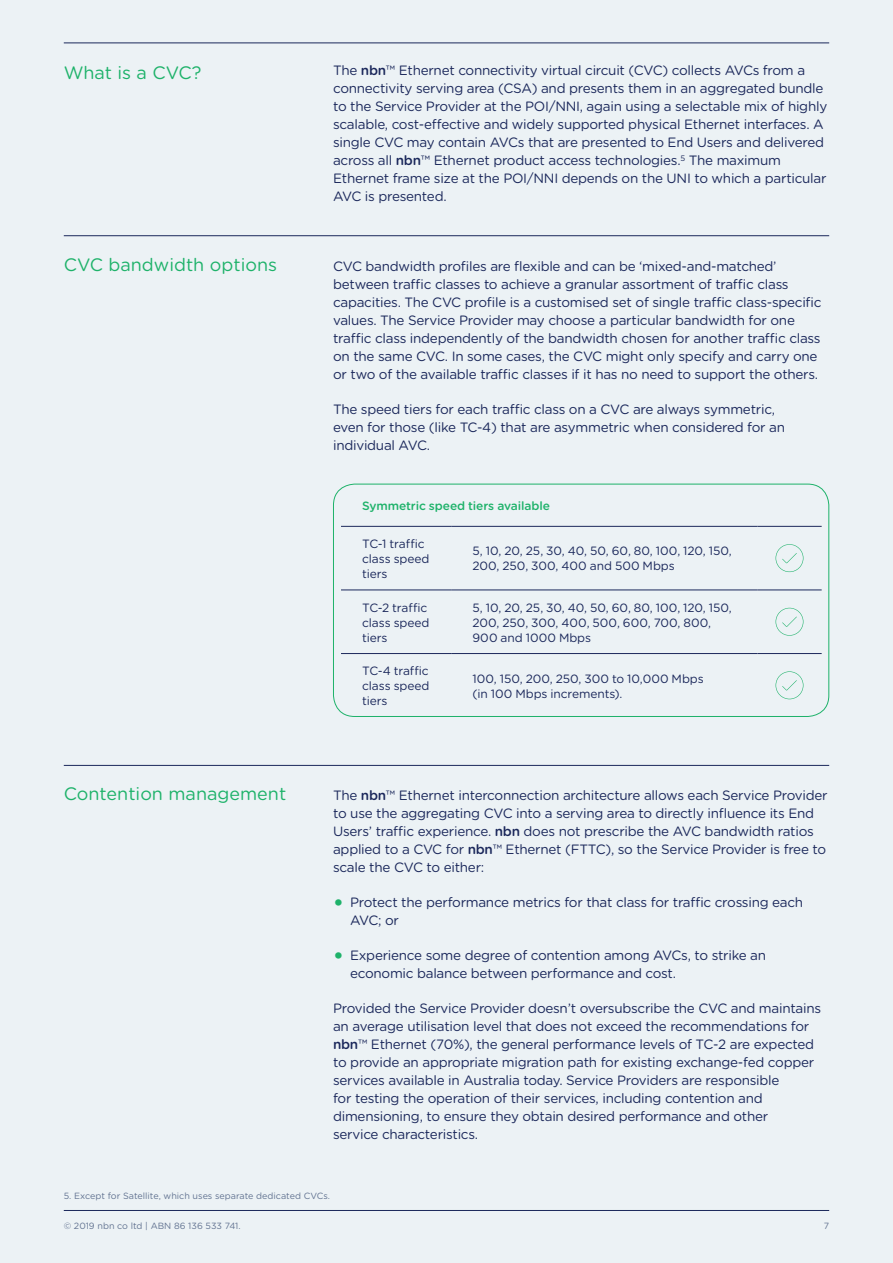
<style>
.page{position:relative;width:893px;height:1263px;background:#ecf2f5}
.page>*{position:absolute;margin:0;border:0;box-sizing:border-box;transform-origin:0 0}
.t1{font:18px "Gotham Rounded";color:#1eb26a}
.t2{font:13.5px/18px "Gotham Rounded";letter-spacing:-.02em;color:#1b285b}
.t3{font:12px/15px "Gotham Rounded";letter-spacing:-.005em;color:#1b285b}
.t4{font:500 12px "Gotham Rounded";letter-spacing:-.01em;color:#1eb26a}
.t5{font:9px "Gotham Rounded";color:#627391}
.s1{font-weight:500}
.s2{font-weight:700;font-size:21.45px;color:#1eb26a}
</style>
<div class="page">
<hr style="left:341px;top:526px;width:110px;height:1px;background:#1b285b">
<hr style="left:451px;top:526px;width:306px;height:1px;background:#1b285b">
<hr style="left:757px;top:526px;width:65px;height:1px;background:#1b285b">
<hr style="left:341px;top:589px;width:110px;height:1px;background:#1b285b">
<hr style="left:451px;top:589px;width:306px;height:1px;background:#1b285b">
<hr style="left:757px;top:589px;width:65px;height:1px;background:#1b285b">
<hr style="left:341px;top:653px;width:110px;height:1px;background:#1b285b">
<hr style="left:451px;top:653px;width:306px;height:1px;background:#1b285b">
<hr style="left:757px;top:653px;width:65px;height:1px;background:#1b285b">
<svg style="left:776px;top:544px;width:27px;height:28px"></svg>
<svg style="left:776px;top:608px;width:27px;height:28px"></svg>
<svg style="left:776px;top:671px;width:27px;height:28px"></svg>
<div style="left:333px;top:484px;width:496px;height:233px;border:1px solid #1eb26a;border-radius:21px"></div>
<hr style="left:64px;top:235px;width:765px;height:1px;background:#1b285b">
<hr style="left:64px;top:765px;width:765px;height:1px;background:#1b285b">
<hr style="left:64px;top:1210px;width:765px;height:1px;background:#1b285b">
<hr style="left:64px;top:43px;width:765px;height:1px;background:#1b285b">
<h1 class="t1" style="left:64px;top:60px;width:139px">What is a CVC?</h1>
<p class="t2" style="left:333px;top:61px;width:496px">The <span class="s1">nbn</span>™ Ethernet connectivity virtual circuit (CVC) collects AVCs from a connectivity serving area (CSA) and presents them in an aggregated bundle to the Service Provider at the POI/NNI, again using a selectable mix of highly scalable, cost-effective and widely supported physical Ethernet interfaces. A single CVC may contain AVCs that are presented to End Users and delivered across all <span class="s1">nbn</span>™ Ethernet product access technologies.<sup>5</sup> The maximum Ethernet frame size at the POI/NNI depends on the UNI to which a particular AVC is presented.</p>
<h1 class="t1" style="left:64px;top:252px;width:215px">CVC bandwidth options</h1>
<p class="t2" style="left:333px;top:257px;width:490px">CVC bandwidth profiles are flexible and can be ‘mixed-and-matched’ between traffic classes to achieve a granular assortment of traffic class capacities. The CVC profile is a customised set of single traffic class-specific values. The Service Provider may choose a particular bandwidth for one traffic class independently of the bandwidth chosen for another traffic class on the same CVC. In some cases, the CVC might only specify and carry one or two of the available traffic classes if it has no need to support the others.</p>
<p class="t2" style="left:333px;top:400px;width:453px">The speed tiers for each traffic class on a CVC are always symmetric, even for those (like TC-4) that are asymmetric when considered for an individual AVC.</p>
<p class="t4" style="left:362px;top:497px;width:189px">Symmetric speed tiers available</p>
<p class="t3" style="left:362px;top:536px;width:69px">TC-1 traffic class speed tiers</p>
<p class="t3" style="left:472px;top:543px;width:261px">5, 10, 20, 25, 30, 40, 50, 60, 80, 100, 120, 150,<br>200, 250, 300, 400 and 500 Mbps</p>
<p class="t3" style="left:362px;top:599px;width:69px">TC-2 traffic class speed tiers</p>
<p class="t3" style="left:472px;top:599px;width:261px">5, 10, 20, 25, 30, 40, 50, 60, 80, 100, 120, 150,<br>200, 250, 300, 400, 500, 600, 700, 800,<br>900 and 1000 Mbps</p>
<p class="t3" style="left:362px;top:663px;width:69px;text-align:justify">TC-4 traffic class speed tiers</p>
<p class="t3" style="left:472px;top:670px;width:233px">100, 150, 200, 250, 300 to 10,000 Mbps (in 100 Mbps increments).</p>
<h1 class="t1" style="left:64px;top:782px;width:224px">Contention management</h1>
<p class="t2" style="left:333px;top:786px;width:496px">The <span class="s1">nbn</span>™ Ethernet interconnection architecture allows each Service Provider to use the aggregating CVC into a serving area to directly influence its End Users’ traffic experience. <span class="s1">nbn</span> does not prescribe the AVC bandwidth ratios applied to a CVC for <span class="s1">nbn</span>™ Ethernet (FTTC), so the Service Provider is free to scale the CVC to either:</p>
<p class="t2" style="left:350px;top:893px;width:455px;text-indent:-17px"><span class="s2">•</span> Protect the performance metrics for that class for traffic crossing each<br>AVC; or</p>
<p class="t2" style="left:350px;top:946px;width:418px;text-indent:-17px"><span class="s2">•</span> Experience some degree of contention among AVCs, to strike an economic balance between performance and cost.</p>
<p class="t2" style="left:333px;top:999px;width:490px">Provided the Service Provider doesn’t oversubscribe the CVC and maintains an average utilisation level that does not exceed the recommendations for <span class="s1">nbn</span>™ Ethernet (70%), the general performance levels of TC-2 are expected to provide an appropriate migration path for existing exchange-fed copper services available in Australia today. Service Providers are responsible<br>for testing the operation of their services, including contention and dimensioning, to ensure they obtain desired performance and other<br>service characteristics.</p>
<p class="t5" style="left:64px;top:1190px;width:268px">5. Except for Satellite, which uses separate dedicated CVCs.</p>
<p class="t5" style="left:64px;top:1219px;width:178px">© 2019 nbn co ltd | ABN 86 136 533 741.</p>
<p class="t5" style="left:824px;top:1219px;width:7px">7</p>
</div>
